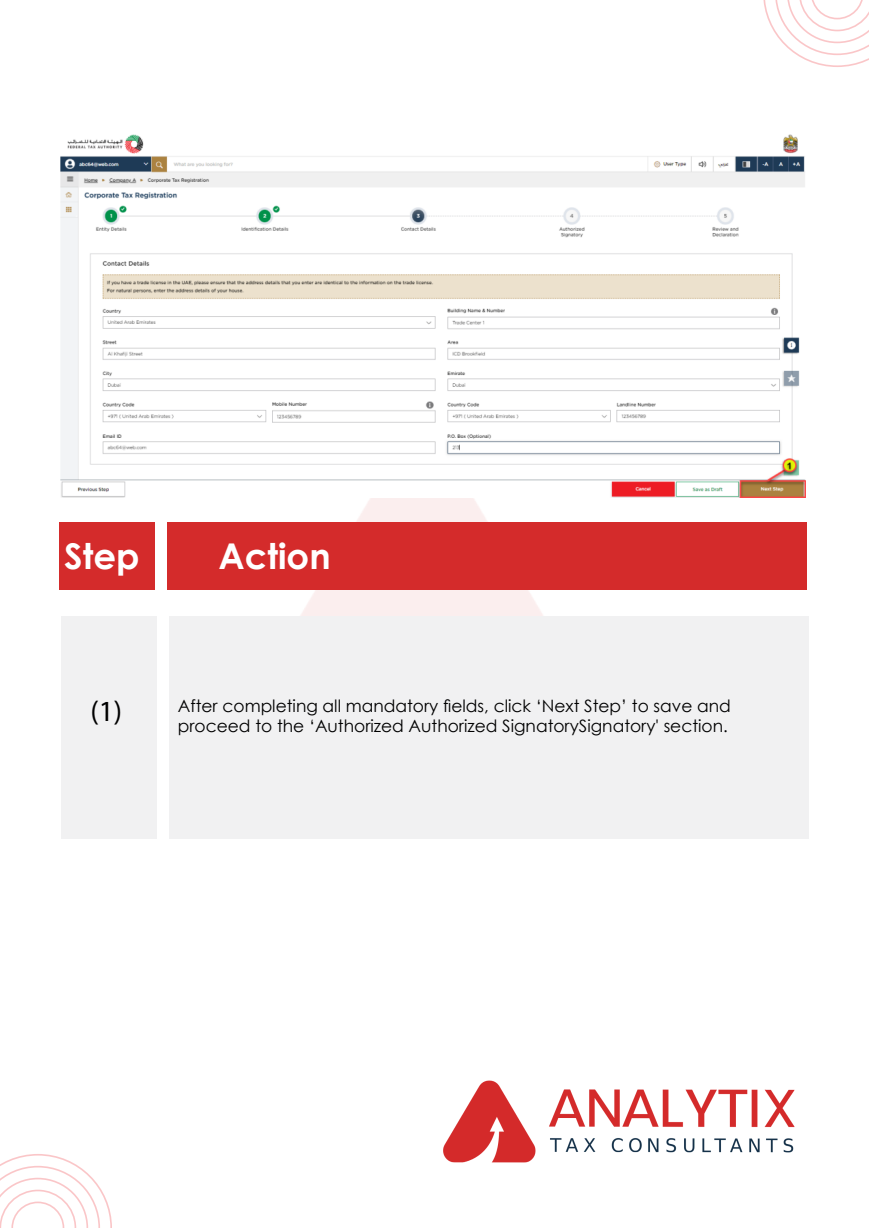
<style>
.page{position:relative;width:869px;height:1228px;background:#fff}
.page>*{position:absolute;margin:0;border:0;box-sizing:border-box;transform-origin:0 0}
.t1{font:700 35.35px "Century Gothic";color:#fff}
.t2{font:29.4px "Myriad Pro";color:#000}
.t3{font:17.15px/20.3px "Century Gothic";color:#000}
</style>
<div class="page">
<img style="left:174px;top:497px;width:492px;height:342px">
<img style="left:60px;top:134px;width:746px;height:363px">
<div style="left:169px;top:616px;width:639px;height:222px;background:#f1f1f2"></div>
<div style="left:61px;top:616px;width:96px;height:222px;background:#f1f1f2"></div>
<div style="left:167px;top:523px;width:639px;height:67px;background:#d42b2b"></div>
<div style="left:59px;top:523px;width:95px;height:67px;background:#d42b2b"></div>
<svg style="left:0;top:1154px;width:112px;height:74px"></svg>
<svg style="left:763px;top:0;width:105px;height:67px"></svg>
<img style="left:443px;top:1080px;width:352px;height:83px">
<h1 class="t1" style="left:64px;top:530px;width:77px">Step</h1>
<h1 class="t1" style="left:218px;top:530px;width:114px">Action</h1>
<h2 class="t2" style="left:90px;top:693px;width:33px">(1)</h2>
<p class="t3" style="left:178px;top:695px;width:554px">After completing all mandatory fields, click ‘Next Step’ to save and proceed to the ‘Authorized Authorized SignatorySignatory' section.</p>
</div>
